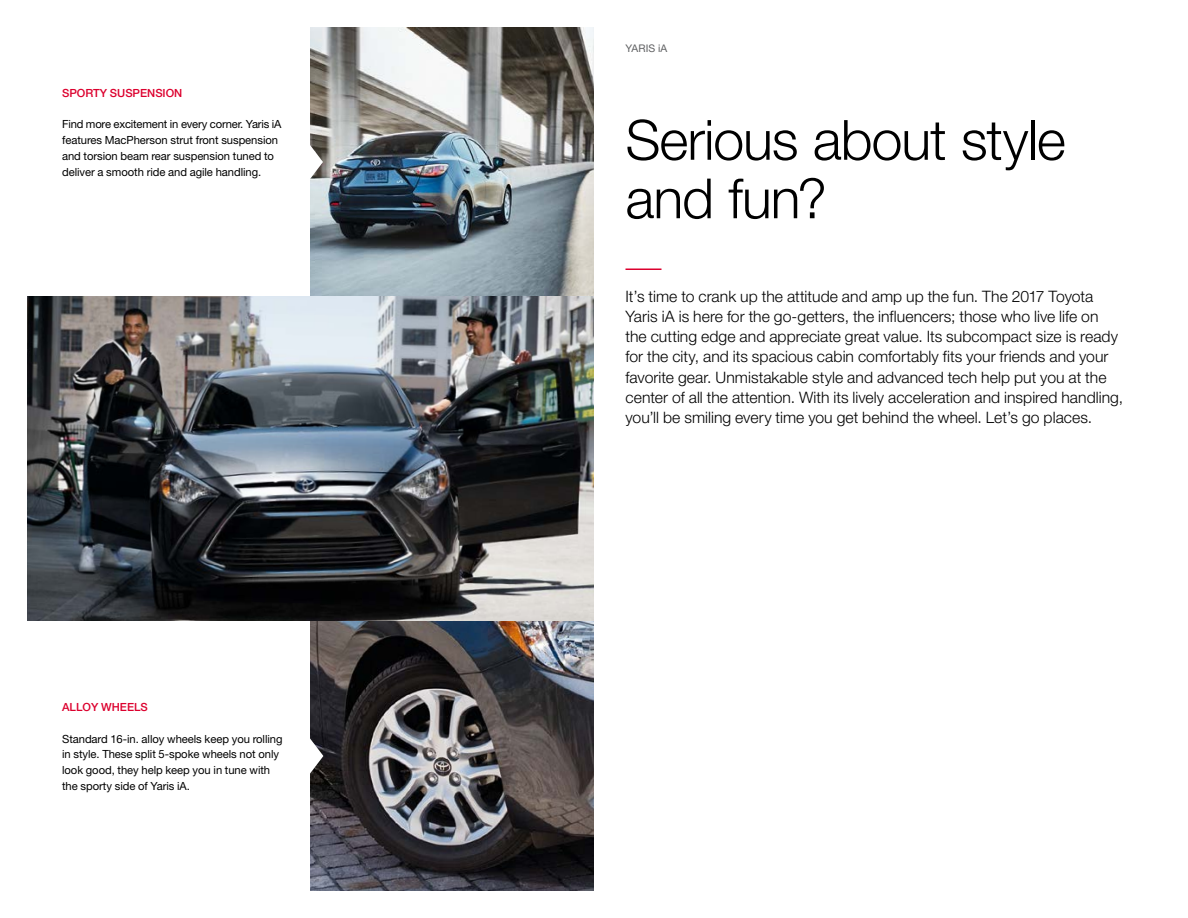
<style>
.page{position:relative;width:1188px;height:918px;background:#fff}
.page>*{position:absolute;margin:0;border:0;box-sizing:border-box;transform-origin:0 0}
.t1{font:300 55.5px/58.5px "Helvetica Neue LT Std";letter-spacing:-.02em;color:#000}
.t2{font:300 15.75px/20.2px "Helvetica Neue LT Std";letter-spacing:.005em;color:#000}
.t3{font:11.25px/15.8px "Helvetica Neue LT Std";letter-spacing:-.005em;color:#000}
.t4{font:500 11.25px "Helvetica Neue LT Std";color:#dc002e}
.t5{font:10.5px "Helvetica Neue LT Std";letter-spacing:.01em;color:#5f6062}
</style>
<div class="page">
<img style="left:310px;top:27px;width:284px;height:269px">
<img style="left:27px;top:296px;width:567px;height:325px">
<img style="left:310px;top:621px;width:284px;height:270px">
<svg style="left:310px;top:738px;width:13px;height:36px"></svg>
<svg style="left:310px;top:144px;width:13px;height:36px"></svg>
<hr style="left:625px;top:268px;width:36px;height:2px;background:#dc002e">
<p class="t4" style="left:62px;top:86px;width:122px">SPORTY SUSPENSION</p>
<p class="t3" style="left:62px;top:116px;width:221px">Find more excitement in every corner. Yaris iA features MacPherson strut front suspension and torsion beam rear suspension tuned to deliver a smooth ride and agile handling.</p>
<p class="t4" style="left:62px;top:700px;width:87px">ALLOY WHEELS</p>
<p class="t3" style="left:62px;top:730px;width:222px">Standard 16-in. alloy wheels keep you rolling in style. These split 5-spoke wheels not only look good, they help keep you in tune with the sporty side of Yaris iA.</p>
<p class="t5" style="left:626px;top:43px;width:43px">YARIS iA</p>
<h1 class="t1" style="left:626px;top:110px;width:442px">Serious about style and fun?</h1>
<p class="t2" style="left:626px;top:285px;width:499px">It’s time to crank up the attitude and amp up the fun. The 2017 Toyota Yaris iA is here for the go-getters, the influencers; those who live life on the cutting edge and appreciate great value. Its subcompact size is ready for the city, and its spacious cabin comfortably fits your friends and your favorite gear. Unmistakable style and advanced tech help put you at the center of all the attention. With its lively acceleration and inspired handling, you’ll be smiling every time you get behind the wheel. Let’s go places.</p>
</div>
